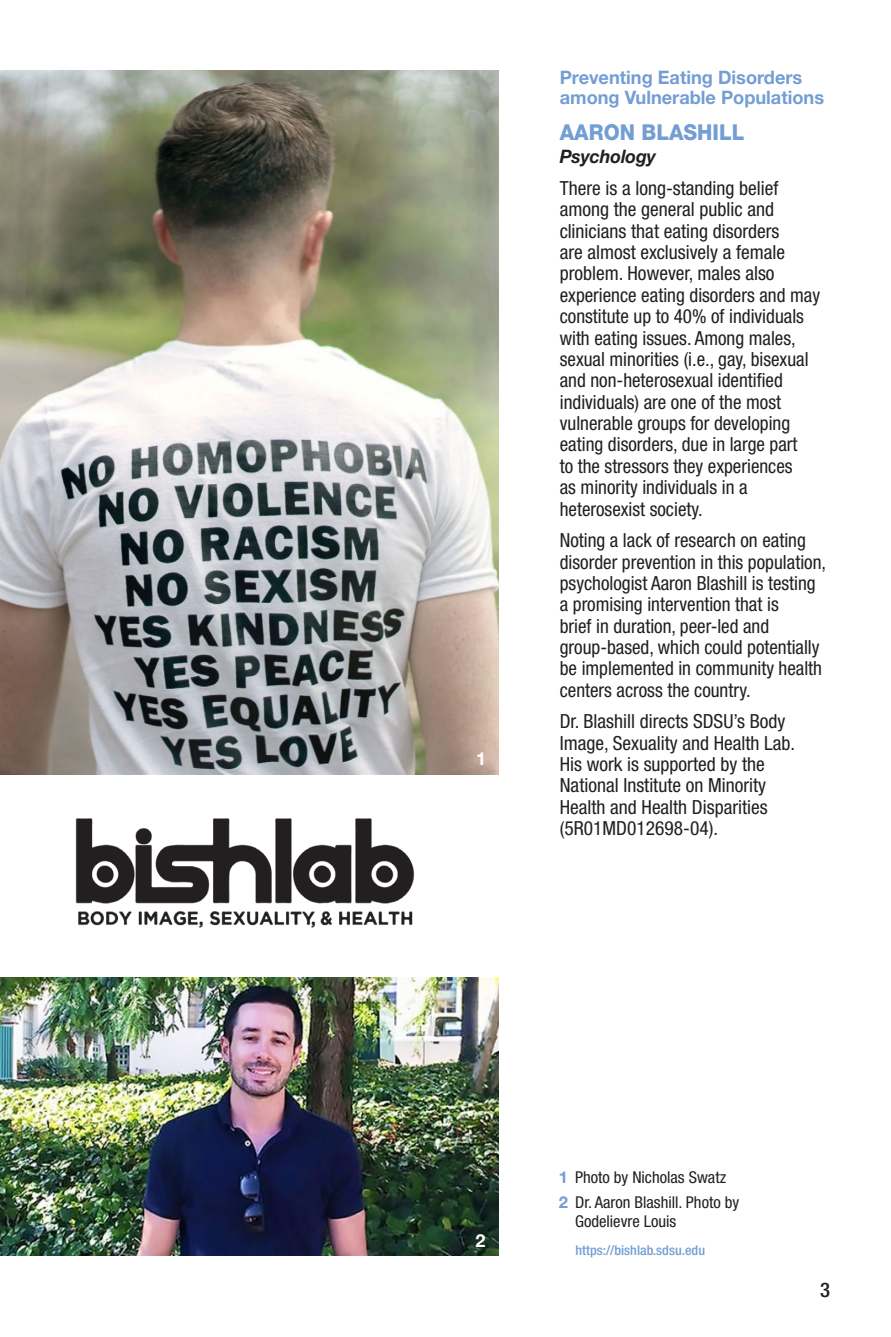
<style>
.page{position:relative;width:891px;height:1337px;background:#fff}
.page>*{position:absolute;margin:0;border:0;box-sizing:border-box;transform-origin:0 0}
.h2__Name{font:800 22.05px "Helvetica Neue LT Std";color:#739ed3;scale:.94 1}
.t1{font:500 condensed 20.25px "Helvetica Neue LT Std";color:#231f20}
.p__Body_Text{font:condensed 19.35px/21.4px "Helvetica Neue LT Std";color:#231f20}
.h1__Eyebrow{font:700 18.45px/20.2px "Helvetica Neue LT Std";color:#739ed3}
.h3__Field_of_Study{font:italic 700 18.45px "Helvetica Neue LT Std";letter-spacing:-.005em;color:#231f20;scale:.96 1}
.t2{font:700 18px "Helvetica Neue LT Std";color:#fff}
.p2_Captions{font:condensed 16.2px/18.4px "Helvetica Neue LT Std";color:#231f20}
.p5_websites{font:500 condensed 13.5px "Helvetica Neue LT Std";color:#739ed3;scale:1.04 1}
.s1{font-weight:700;font-stretch:normal;color:#739ed3}
</style>
<div class="page">
<img style="left:0;top:71px;width:498px;height:703px">
<img style="left:75px;top:818px;width:340px;height:110px">
<img style="left:0;top:977px;width:498px;height:278px">
<p class="t2" style="left:476px;top:747px;width:12px">1</p>
<p class="h1__Eyebrow" style="left:560px;top:67px;width:266px">Preventing Eating Disorders among Vulnerable Populations</p>
<p class="h2__Name" style="left:560px;top:119px;width:198px">AARON BLASHILL</p>
<p class="h3__Field_of_Study" style="left:560px;top:145px;width:102px">Psychology</p>
<p class="p__Body_Text" style="left:560px;top:177px;width:262px">There is a long-standing belief among the general public and clinicians that eating disorders<br>are almost exclusively a female problem. However, males also experience eating disorders and may constitute up to 40% of individuals with eating issues. Among males, sexual minorities (i.e., gay, bisexual and non-heterosexual identified individuals) are one of the most vulnerable groups for developing eating disorders, due in large part<br>to the stressors they experiences<br>as minority individuals in a heterosexist society.</p>
<p class="p__Body_Text" style="left:560px;top:529px;width:268px">Noting a lack of research on eating disorder prevention in this population, psychologist Aaron Blashill is testing a promising intervention that is<br>brief in duration, peer-led and group-based, which could potentially be implemented in community health centers across the country.</p>
<p class="p__Body_Text" style="left:560px;top:710px;width:237px">Dr. Blashill directs SDSU’s Body<br>Image, Sexuality and Health Lab.<br>His work is supported by the<br>National Institute on Minority<br>Health and Health Disparities (5R01MD012698-04).</p>
<p class="t2" style="left:475px;top:1229px;width:12px">2</p>
<p class="p2_Captions" style="left:559px;top:1168px;width:169px"><span class="s1">1</span> Photo by Nicholas Swatz</p>
<p class="p2_Captions" style="left:575px;top:1193px;width:166px;text-indent:-16px"><span class="s1">2</span> Dr. Aaron Blashill. Photo by<br>Godelievre Louis</p>
<p class="p5_websites" style="left:575px;top:1242px;width:126px">https://bishlab.sdsu.edu</p>
<p class="t1" style="left:820px;top:1277px;width:12px">3</p>
</div>
